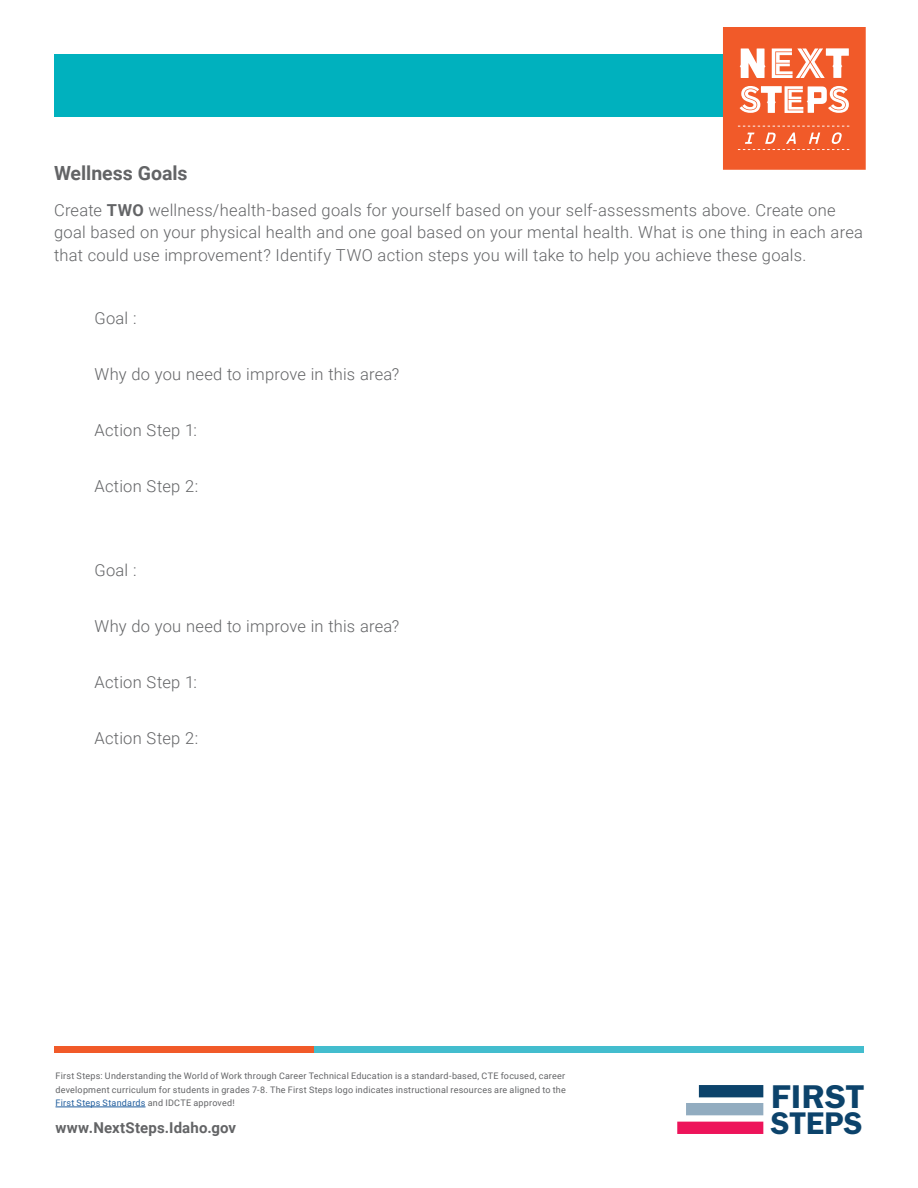
<style>
.page{position:relative;width:918px;height:1188px;background:#fff}
.page>*{position:absolute;margin:0;border:0;box-sizing:border-box;transform-origin:0 0}
.t1{font:34.05px "Franklin Gothic URW Dem";color:#0c436b;scale:1.06 1}
.t2{font:32.4px "Franklin Gothic URW Dem";letter-spacing:.005em;color:#0c436b}
.t3{font:700 19.5px "Roboto";color:#636466}
.t4{font:300 16.5px/22.5px "Roboto";letter-spacing:.015em;color:#636466}
.t5{font:700 15px "Roboto";letter-spacing:.01em;color:#636466}
.t6{font:9px/13.5px "Roboto";letter-spacing:.025em;color:#636466;text-align:justify}
.s1{font-weight:700}
.s2{color:#215e9e}
</style>
<div class="page">
<div style="left:54px;top:54px;width:810px;height:63px;background:#00b1be"></div>
<svg style="left:723px;top:27px;width:143px;height:143px"></svg>
<hr style="left:56px;top:1107px;width:90px;height:1px;background:#215e9e">
<div style="left:683px;top:1122px;width:74px;height:12px;background:#ed145a"></div>
<div style="left:692px;top:1103px;width:65px;height:12px;background:#92acc0"></div>
<div style="left:705px;top:1085px;width:52px;height:12px;background:#0c436b"></div>
<div style="left:314px;top:1046px;width:550px;height:7px;background:#43bdce"></div>
<div style="left:54px;top:1046px;width:260px;height:7px;background:#f15a29"></div>
<p class="t3" style="left:54px;top:159px;width:135px">Wellness Goals</p>
<p class="t4" style="left:54px;top:198px;width:811px">Create <span class="s1">TWO</span> wellness/health-based goals for yourself based on your self-assessments above. Create one goal based on your physical health and one goal based on your mental health. What is one thing in each area that could use improvement? Identify TWO action steps you will take to help you achieve these goals.</p>
<p class="t4" style="left:95px;top:306px;width:43px">Goal :</p>
<p class="t4" style="left:95px;top:362px;width:306px">Why do you need to improve in this area?</p>
<p class="t4" style="left:95px;top:418px;width:104px">Action Step 1:</p>
<p class="t4" style="left:95px;top:475px;width:105px">Action Step 2:</p>
<p class="t4" style="left:95px;top:558px;width:43px">Goal :</p>
<p class="t4" style="left:95px;top:614px;width:306px">Why do you need to improve in this area?</p>
<p class="t4" style="left:95px;top:670px;width:104px">Action Step 1:</p>
<p class="t4" style="left:95px;top:727px;width:105px">Action Step 2:</p>
<p class="t6" style="left:56px;top:1069px;width:512px">First Steps: Understanding the World of Work through Career Technical Education is a standard-based, CTE focused, career development curriculum for students in grades 7-8. The First Steps logo indicates instructional resources are aligned to the <span class="s2">First Steps Standards</span> and IDCTE approved!</p>
<p class="t5" style="left:56px;top:1117px;width:182px">www.NextSteps.Idaho.gov</p>
<h1 class="t1" style="left:771px;top:1076px;width:89px">FIRST</h1>
<h2 class="t2" style="left:771px;top:1103px;width:93px">STEPS</h2>
</div>
